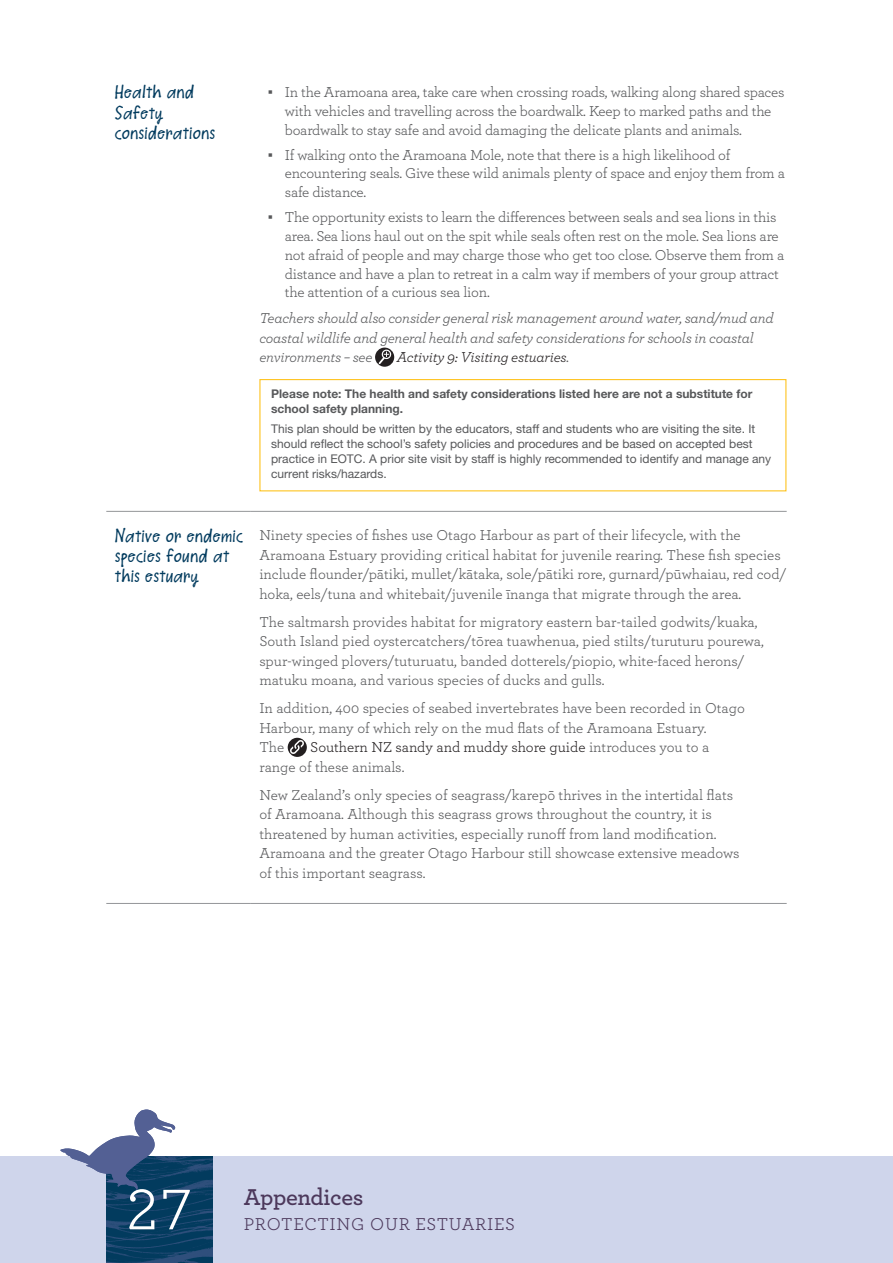
<style>
.page{position:relative;width:893px;height:1263px;background:#fff}
.page>*{position:absolute;margin:0;border:0;box-sizing:border-box;transform-origin:0 0}
.t1{font:60px "Archer";color:#fff}
.t2{font:600 24px "Archer";letter-spacing:-.015em;color:#4c385b}
.t3{font:18px "Archer";letter-spacing:.04em;color:#4c385b}
.Table_H1{font:15.75px/20.2px "Salli Scribbles";letter-spacing:.005em;color:#023b5e}
.BODY_TEXT{font:15px/19.5px "Archer";letter-spacing:-.01em;color:#57585a}
.BODY_TEXT-2{font:italic 15px/19.5px "Archer";letter-spacing:-.015em;color:#57585a}
.BODY_TEXT-3{font:italic 15px "Archer";letter-spacing:-.015em;color:#231f20}
.Table_Body_copy{font:12px/15px "Helvetica Neue LT Std";color:#57585a}
.Table_Body_copy-2{font:700 12px/15px "Helvetica Neue LT Std";color:#57585a}
.s1{font-family:"Arial"}
.s2{color:#57585a}
.s3{color:#231f20}
</style>
<div class="page">
<hr style="left:106px;top:511px;width:145px;height:1px;background:#939598">
<hr style="left:251px;top:511px;width:536px;height:1px;background:#939598">
<hr style="left:106px;top:903px;width:145px;height:1px;background:#939598">
<hr style="left:251px;top:903px;width:536px;height:1px;background:#939598">
<svg style="left:375px;top:348px;width:19px;height:19px"></svg>
<svg style="left:379px;top:349px;width:12px;height:15px"></svg>
<div style="left:259px;top:379px;width:527px;height:112px;border:1px solid #fec422"></div>
<svg style="left:288px;top:738px;width:19px;height:19px"></svg>
<svg style="left:290px;top:740px;width:14px;height:14px"></svg>
<div style="left:0;top:1157px;width:893px;height:106px;background:#cfd5eb"></div>
<img style="left:106px;top:1157px;width:107px;height:106px">
<svg style="left:60px;top:1109px;width:115px;height:81px"></svg>
<p class="Table_H1" style="left:115px;top:81px;width:102px">Health and<br>Safety considerations</p>
<p class="BODY_TEXT" style="left:285px;top:82px;width:501px;line-height:18.8px;text-indent:-17px"><span class="s1">▪</span> In the Aramoana area, take care when crossing roads, walking along shared spaces with vehicles and travelling across the boardwalk. Keep to marked paths and the boardwalk to stay safe and avoid damaging the delicate plants and animals.</p>
<p class="BODY_TEXT" style="left:285px;top:145px;width:502px;line-height:18.8px;text-indent:-17px"><span class="s1">▪</span> If walking onto the Aramoana Mole, note that there is a high likelihood of encountering seals. Give these wild animals plenty of space and enjoy them from a safe distance.</p>
<p class="BODY_TEXT" style="left:285px;top:207px;width:501px;line-height:18.8px;text-indent:-17px"><span class="s1">▪</span> The opportunity exists to learn the differences between seals and sea lions in this area. Sea lions haul out on the spit while seals often rest on the mole. Sea lions are not afraid of people and may charge those who get too close. Observe them from a distance and have a plan to retreat in a calm way if members of your group attract the attention of a curious sea lion.</p>
<p class="BODY_TEXT-2" style="left:259px;top:308px;width:516px">Teachers should also consider general risk management around water, sand/mud and coastal wildlife and general health and safety considerations for schools in coastal environments – see</p>
<p class="BODY_TEXT-3" style="left:397px;top:346px;width:174px">Activity 9: Visiting estuaries<span class="s2">.</span></p>
<p class="Table_Body_copy-2" style="left:271px;top:386px;width:483px">Please note: The health and safety considerations listed here are not a substitute for school safety planning.</p>
<p class="Table_Body_copy" style="left:271px;top:421px;width:502px">This plan should be written by the educators, staff and students who are visiting the site. It should reflect the school’s safety policies and procedures and be based on accepted best practice in EOTC. A prior site visit by staff is highly recommended to identify and manage any current risks/hazards.</p>
<p class="Table_H1" style="left:115px;top:524px;width:130px">Native or endemic species found at this estuary</p>
<p class="BODY_TEXT" style="left:259px;top:525px;width:528px">Ninety species of fishes use Otago Harbour as part of their lifecycle, with the Aramoana Estuary providing critical habitat for juvenile rearing. These fish species include flounder/pātiki, mullet/kātaka, sole/pātiki rore, gurnard/pūwhaiau, red cod/ hoka, eels/tuna and whitebait/juvenile īnanga that migrate through the area.</p>
<p class="BODY_TEXT" style="left:259px;top:611px;width:506px">The saltmarsh provides habitat for migratory eastern bar-tailed godwits/kuaka, South Island pied oystercatchers/tōrea tuawhenua, pied stilts/turuturu pourewa, spur-winged plovers/tuturuatu, banded dotterels/piopio, white-faced herons/ matuku moana, and various species of ducks and gulls.</p>
<p class="BODY_TEXT" style="left:259px;top:698px;width:487px">In addition, 400 species of seabed invertebrates have been recorded in Otago<br>Harbour, many of which rely on the mud flats of the Aramoana Estuary.<br>The</p>
<p class="BODY_TEXT" style="left:259px;top:737px;width:452px;text-indent:51px"><span class="s3">Southern NZ sandy and muddy shore guide</span> introduces you to a range of these animals.</p>
<p class="BODY_TEXT" style="left:259px;top:784px;width:482px">New Zealand’s only species of seagrass/karepō thrives in the intertidal flats of Aramoana. Although this seagrass grows throughout the country, it is threatened by human activities, especially runoff from land modification.<br>Aramoana and the greater Otago Harbour still showcase extensive meadows of this important seagrass.</p>
<h1 class="t1" style="left:126px;top:1168px;width:68px">27</h1>
<h2 class="t2" style="left:244px;top:1179px;width:121px">Appendices</h2>
<p class="t3" style="left:244px;top:1211px;width:273px">PROTECTING OUR ESTUARIES</p>
</div>
